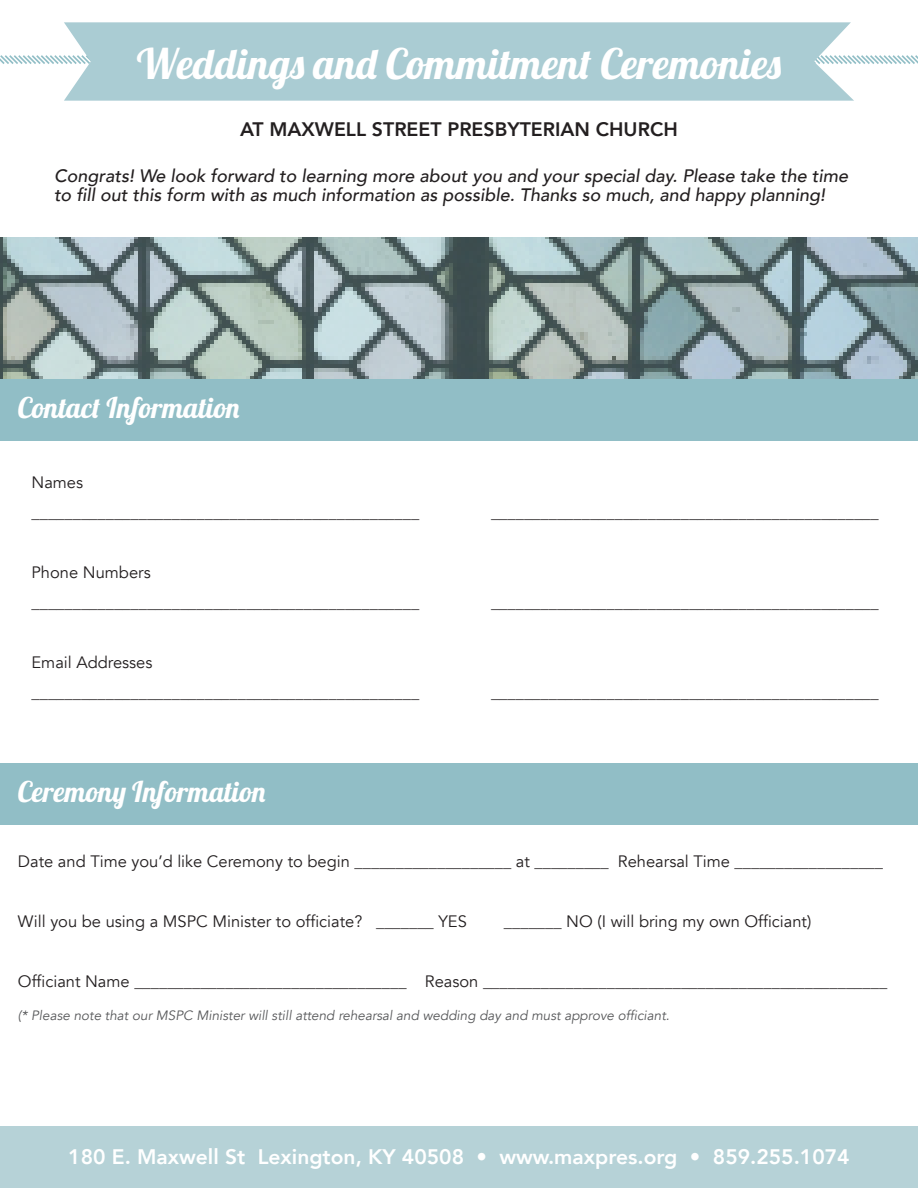
<style>
.page{position:relative;width:918px;height:1188px;background:#fff}
.page>*{position:absolute;margin:0;border:0;box-sizing:border-box;transform-origin:0 0}
.t1{font:42px "Lobster 1.4";color:#fff}
.t2{font:28.5px "Lobster 1.4";color:#fff}
.t3{font:800 21px "Avenir";color:#fff}
.t4{font:800 19.5px "Avenir";color:#231f20}
.t5{font:italic 500 18px/19.5px "Avenir";color:#231f20}
.t6{font:16.5px "Avenir";color:#231f20}
.t7{font:italic 13.5px "Avenir";color:#57585a}
</style>
<div class="page">
<img style="left:0;top:237px;width:918px;height:142px">
<svg style="left:0;top:55px;width:918px;height:9px"></svg>
<div style="left:64px;top:22px;width:790px;height:79px;background:#aaccd3"></div>
<div style="left:0;top:763px;width:918px;height:61px;background:#91bec6"></div>
<div style="left:0;top:1126px;width:918px;height:62px;background:#b6d2d7"></div>
<div style="left:0;top:379px;width:918px;height:61px;background:#91bec6"></div>
<p class="t1" style="left:137px;top:37px;width:646px">Weddings and Commitment Ceremonies</p>
<p class="t4" style="left:240px;top:115px;width:439px">AT MAXWELL STREET PRESBYTERIAN CHURCH</p>
<p class="t5" style="left:54px;top:166px;width:796px">Congrats! We look forward to learning more about you and your special day. Please take the time to fill out this form with as much information as possible. Thanks so much, and happy planning!</p>
<p class="t2" style="left:18px;top:390px;width:223px">Contact Information</p>
<p class="t6" style="left:32px;top:472px;width:53px">Names</p>
<p class="t6" style="left:32px;top:502px;width:389px">_______________________________________________</p>
<p class="t6" style="left:491px;top:502px;width:389px">_______________________________________________</p>
<p class="t6" style="left:32px;top:562px;width:121px">Phone Numbers</p>
<p class="t6" style="left:32px;top:592px;width:389px">_______________________________________________</p>
<p class="t6" style="left:491px;top:592px;width:389px">_______________________________________________</p>
<p class="t6" style="left:32px;top:652px;width:123px">Email Addresses</p>
<p class="t6" style="left:32px;top:682px;width:389px">_______________________________________________</p>
<p class="t6" style="left:491px;top:682px;width:389px">_______________________________________________</p>
<p class="t2" style="left:18px;top:774px;width:249px">Ceremony Information</p>
<p class="t6" style="left:18px;top:851px;width:867px">Date and Time you’d like Ceremony to begin ___________________ at _________ Rehearsal Time __________________</p>
<p class="t6" style="left:18px;top:911px;width:450px">Will you be using a MSPC Minister to officiate? _______ YES</p>
<p class="t6" style="left:504px;top:911px;width:309px">_______ NO (I will bring my own Officiant)</p>
<p class="t6" style="left:18px;top:971px;width:871px">Officiant Name _________________________________ Reason _________________________________________________</p>
<p class="t7" style="left:18px;top:1007px;width:653px">(* Please note that our MSPC Minister will still attend rehearsal and wedding day and must approve officiant.</p>
<p class="t3" style="left:68px;top:1141px;width:783px">180 E. Maxwell St Lexington, KY 40508 • www.maxpres.org • 859.255.1074</p>
</div>
